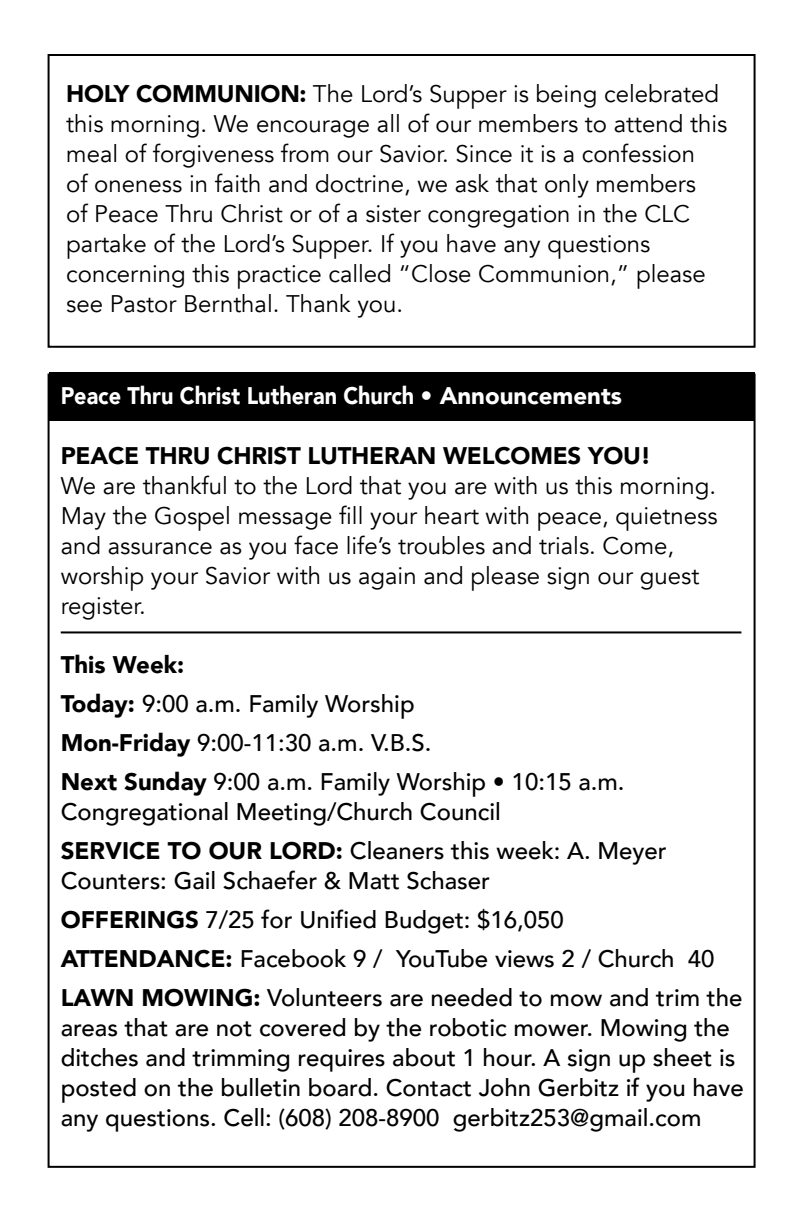
<style>
.page{position:relative;width:792px;height:1224px;background:#fff}
.page>*{position:absolute;margin:0;border:0;box-sizing:border-box;transform-origin:0 0}
.t1{font:24px/30px "Avenir";color:#000}
.t2{font:500 24px/39px "Avenir";color:#000}
.t3{font:900 24px "Avenir";color:#fff;scale:.9 1}
.t4{font:900 24px "Avenir";letter-spacing:-.01em;color:#000}
.s1{font-weight:900}
</style>
<div class="page">
<div style="left:49px;top:372px;width:706px;height:49px;background:#000"></div>
<hr style="left:61px;top:631px;width:680px;height:2px;background:#000">
<div style="left:48px;top:54px;width:708px;height:294px;border:2px solid #000"></div>
<p class="t1" style="left:66px;top:79px;width:663px"><span class="s1">HOLY COMMUNION:</span> The Lord’s Supper is being celebrated this morning. We encourage all of our members to attend this meal of forgiveness from our Savior. Since it is a confession<br>of oneness in faith and doctrine, we ask that only members<br>of Peace Thru Christ or of a sister congregation in the CLC partake of the Lord’s Supper. If you have any questions concerning this practice called “Close Communion,” please see Pastor Bernthal. Thank you.</p>
<p class="t3" style="left:61px;top:375px;width:625px">Peace Thru Christ Lutheran Church • Announcements</p>
<p class="t4" style="left:61px;top:436px;width:592px">PEACE THRU CHRIST LUTHERAN WELCOMES YOU!</p>
<p class="t1" style="left:61px;top:472px;width:658px">We are thankful to the Lord that you are with us this morning.<br>May the Gospel message fill your heart with peace, quietness and assurance as you face life’s troubles and trials. Come, worship your Savior with us again and please sign our guest register.</p>
<p class="t2" style="left:61px;top:644px;width:565px"><span class="s1">This Week:<br>Today:</span> 9:00 a.m. Family Worship<br><span class="s1">Mon-Friday</span> 9:00-11:30 a.m. V.B.S.<br><span class="s1">Next Sunday</span> 9:00 a.m. Family Worship • 10:15 a.m.</p>
<p class="t2" style="left:61px;top:791px;width:608px">Congregational Meeting/Church Council<br><span class="s1">SERVICE TO OUR LORD:</span> Cleaners this week: A. Meyer</p>
<p class="t2" style="left:61px;top:860px;width:683px">Counters: Gail Schaefer &amp; Matt Schaser<br><span class="s1">OFFERINGS</span> 7/25 for Unified Budget: $16,050<br><span class="s1">ATTENDANCE:</span> Facebook 9 / YouTube views 2 / Church 40<br><span class="s1">LAWN MOWING:</span> Volunteers are needed to mow and trim the</p>
<p class="t2" style="left:61px;top:1012px;width:684px;line-height:30px">areas that are not covered by the robotic mower. Mowing the ditches and trimming requires about 1 hour. A sign up sheet is posted on the bulletin board. Contact John Gerbitz if you have any questions. Cell: (608) 208-8900 gerbitz253@gmail.com</p>
</div>
